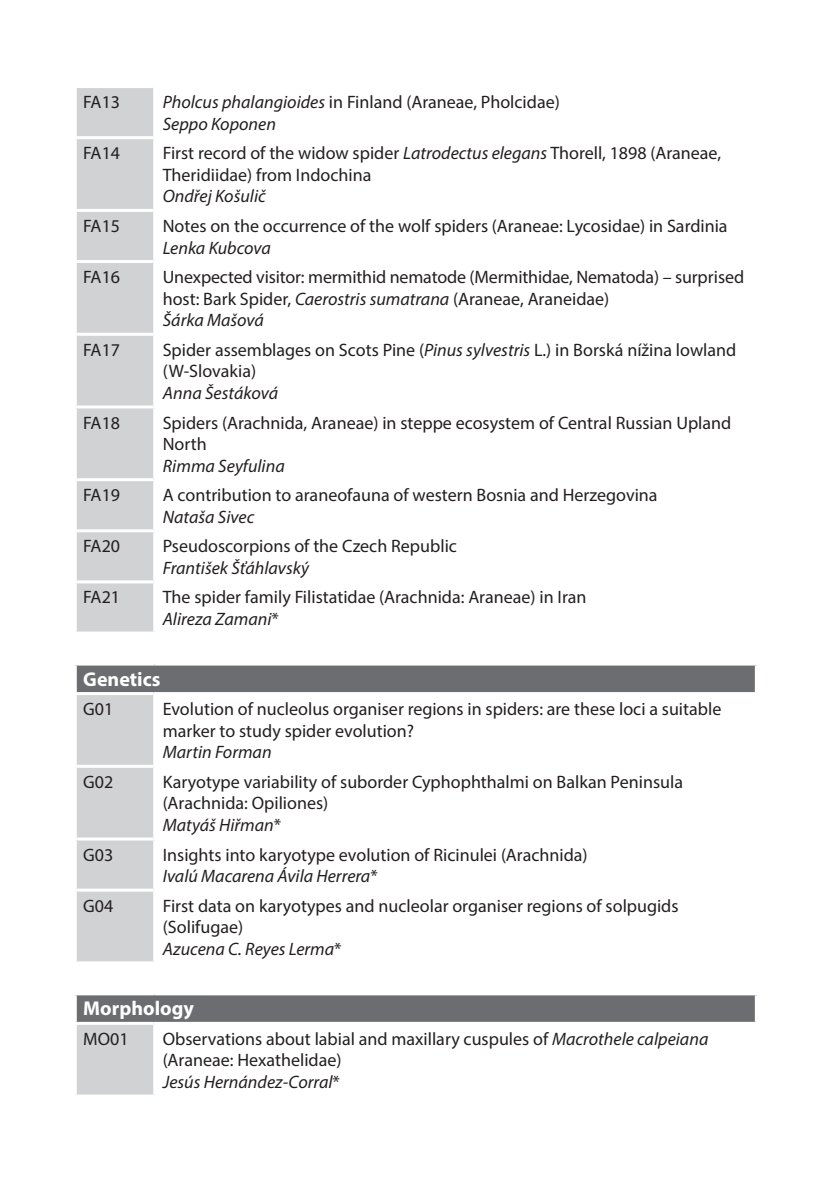
<style>
.page{position:relative;width:840px;height:1191px;background:#fff}
.page>*{position:absolute;margin:0;border:0;box-sizing:border-box;transform-origin:0 0}
.t1{font:700 20px "Myriad Pro";color:#fff}
.t2{font:18px/21.6px "Myriad Pro";color:#231f20}
.t3{font:italic 18px/21.6px "Myriad Pro";color:#231f20}
.s1{font-style:normal}
.s2{font-style:italic}
</style>
<div class="page">
<div style="left:77px;top:88px;width:76px;height:543px;background:#d1d2d4"></div>
<hr style="left:74px;top:136px;width:79px;height:3px;background:#fff">
<hr style="left:74px;top:209px;width:79px;height:3px;background:#fff">
<hr style="left:74px;top:260px;width:79px;height:3px;background:#fff">
<hr style="left:74px;top:333px;width:79px;height:3px;background:#fff">
<hr style="left:74px;top:405px;width:79px;height:3px;background:#fff">
<hr style="left:74px;top:478px;width:79px;height:3px;background:#fff">
<hr style="left:74px;top:529px;width:79px;height:3px;background:#fff">
<hr style="left:74px;top:580px;width:79px;height:3px;background:#fff">
<div style="left:75px;top:664px;width:681px;height:29px;background:#6c6d70"></div>
<div style="left:77px;top:695px;width:76px;height:266px;background:#d1d2d4"></div>
<hr style="left:74px;top:662px;width:81px;height:3px;background:#fff">
<hr style="left:74px;top:665px;width:3px;height:27px;background:#fff">
<hr style="left:155px;top:662px;width:602px;height:3px;background:#fff">
<hr style="left:754px;top:665px;width:3px;height:27px;background:#fff">
<hr style="left:74px;top:692px;width:79px;height:3px;background:#fff">
<hr style="left:74px;top:765px;width:79px;height:3px;background:#fff">
<hr style="left:74px;top:837px;width:79px;height:3px;background:#fff">
<hr style="left:74px;top:888px;width:79px;height:3px;background:#fff">
<hr style="left:153px;top:692px;width:604px;height:3px;background:#fff">
<div style="left:75px;top:994px;width:681px;height:29px;background:#6c6d70"></div>
<div style="left:75px;top:1023px;width:80px;height:73px;background:#d1d2d4"></div>
<hr style="left:74px;top:992px;width:81px;height:3px;background:#fff">
<hr style="left:74px;top:995px;width:3px;height:26px;background:#fff">
<hr style="left:155px;top:992px;width:602px;height:3px;background:#fff">
<hr style="left:754px;top:995px;width:3px;height:26px;background:#fff">
<hr style="left:74px;top:1021px;width:79px;height:3px;background:#fff">
<hr style="left:74px;top:1024px;width:3px;height:70px;background:#fff">
<hr style="left:74px;top:1094px;width:79px;height:3px;background:#fff">
<hr style="left:153px;top:1021px;width:604px;height:3px;background:#fff">
<hr style="left:153px;top:1094px;width:604px;height:3px;background:#fff">
<hr style="left:153px;top:1024px;width:3px;height:70px;background:#fff">
<p class="t2" style="left:83px;top:91px;width:38px">FA13</p>
<p class="t3" style="left:163px;top:91px;width:398px">Pholcus phalangioides <span class="s1">in Finland (Araneae, Pholcidae)<br></span>Seppo Koponen</p>
<p class="t2" style="left:83px;top:142px;width:38px">FA14</p>
<p class="t2" style="left:163px;top:142px;width:559px">First record of the widow spider <span class="s2">Latrodectus elegans</span> Thorell, 1898 (Araneae,<br>Theridiidae) from Indochina</p>
<p class="t3" style="left:163px;top:185px;width:104px">Ondřej Košulič</p>
<p class="t2" style="left:83px;top:215px;width:38px">FA15</p>
<p class="t2" style="left:163px;top:215px;width:566px">Notes on the occurrence of the wolf spiders (Araneae: Lycosidae) in Sardinia</p>
<p class="t3" style="left:163px;top:236px;width:109px">Lenka Kubcova</p>
<p class="t2" style="left:83px;top:266px;width:38px">FA16</p>
<p class="t2" style="left:163px;top:266px;width:583px">Unexpected visitor: mermithid nematode (Mermithidae, Nematoda) – surprised host: Bark Spider, <span class="s2">Caerostris sumatrana</span> (Araneae, Araneidae)<br><span class="s2">Šárka Mašová</span></p>
<p class="t2" style="left:83px;top:339px;width:38px">FA17</p>
<p class="t2" style="left:163px;top:339px;width:574px">Spider assemblages on Scots Pine (<span class="s2">Pinus sylvestris</span> L.) in Borská nížina lowland (W-Slovakia)</p>
<p class="t3" style="left:163px;top:382px;width:117px">Anna Šestáková</p>
<p class="t2" style="left:83px;top:411px;width:38px">FA18</p>
<p class="t2" style="left:163px;top:411px;width:570px">Spiders (Arachnida, Araneae) in steppe ecosystem of Central Russian Upland<br>North</p>
<p class="t3" style="left:163px;top:454px;width:123px">Rimma Seyfulina</p>
<p class="t2" style="left:83px;top:484px;width:38px">FA19</p>
<p class="t2" style="left:163px;top:484px;width:496px">A contribution to araneofauna of western Bosnia and Herzegovina</p>
<p class="t3" style="left:163px;top:506px;width:93px">Nataša Sivec</p>
<p class="t2" style="left:83px;top:535px;width:38px">FA20</p>
<p class="t2" style="left:163px;top:535px;width:295px">Pseudoscorpions of the Czech Republic</p>
<p class="t3" style="left:163px;top:557px;width:148px">František Šťáhlavský</p>
<p class="t2" style="left:83px;top:586px;width:38px">FA21</p>
<p class="t2" style="left:163px;top:586px;width:425px">The spider family Filistatidae (Arachnida: Araneae) in Iran<br><span class="s2">Alireza Zamani</span>*</p>
<p class="t1" style="left:83px;top:666px;width:79px">Genetics</p>
<p class="t2" style="left:83px;top:698px;width:32px">G01</p>
<p class="t2" style="left:163px;top:698px;width:559px">Evolution of nucleolus organiser regions in spiders: are these loci a suitable marker to study spider evolution?</p>
<p class="t3" style="left:163px;top:741px;width:110px">Martin Forman</p>
<p class="t2" style="left:83px;top:770px;width:32px">G02</p>
<p class="t2" style="left:163px;top:770px;width:521px">Karyotype variability of suborder Cyphophthalmi on Balkan Peninsula (Arachnida: Opiliones)<br><span class="s2">Matyáš Hiřman</span>*</p>
<p class="t2" style="left:83px;top:843px;width:32px">G03</p>
<p class="t2" style="left:163px;top:843px;width:426px">Insights into karyotype evolution of Ricinulei (Arachnida)<br><span class="s2">Ivalú Macarena Ávila Herrera</span>*</p>
<p class="t2" style="left:83px;top:894px;width:32px">G04</p>
<p class="t2" style="left:163px;top:894px;width:517px">First data on karyotypes and nucleolar organiser regions of solpugids (Solifugae)<br><span class="s2">Azucena C. Reyes Lerma</span>*</p>
<p class="t1" style="left:83px;top:995px;width:112px">Morphology</p>
<p class="t2" style="left:83px;top:1027px;width:47px">MO01</p>
<p class="t2" style="left:163px;top:1027px;width:547px">Observations about labial and maxillary cuspules of <span class="s2">Macrothele calpeiana </span>(Araneae: Hexathelidae)<br><span class="s2">Jesús Hernández-Corral</span>*</p>
</div>
